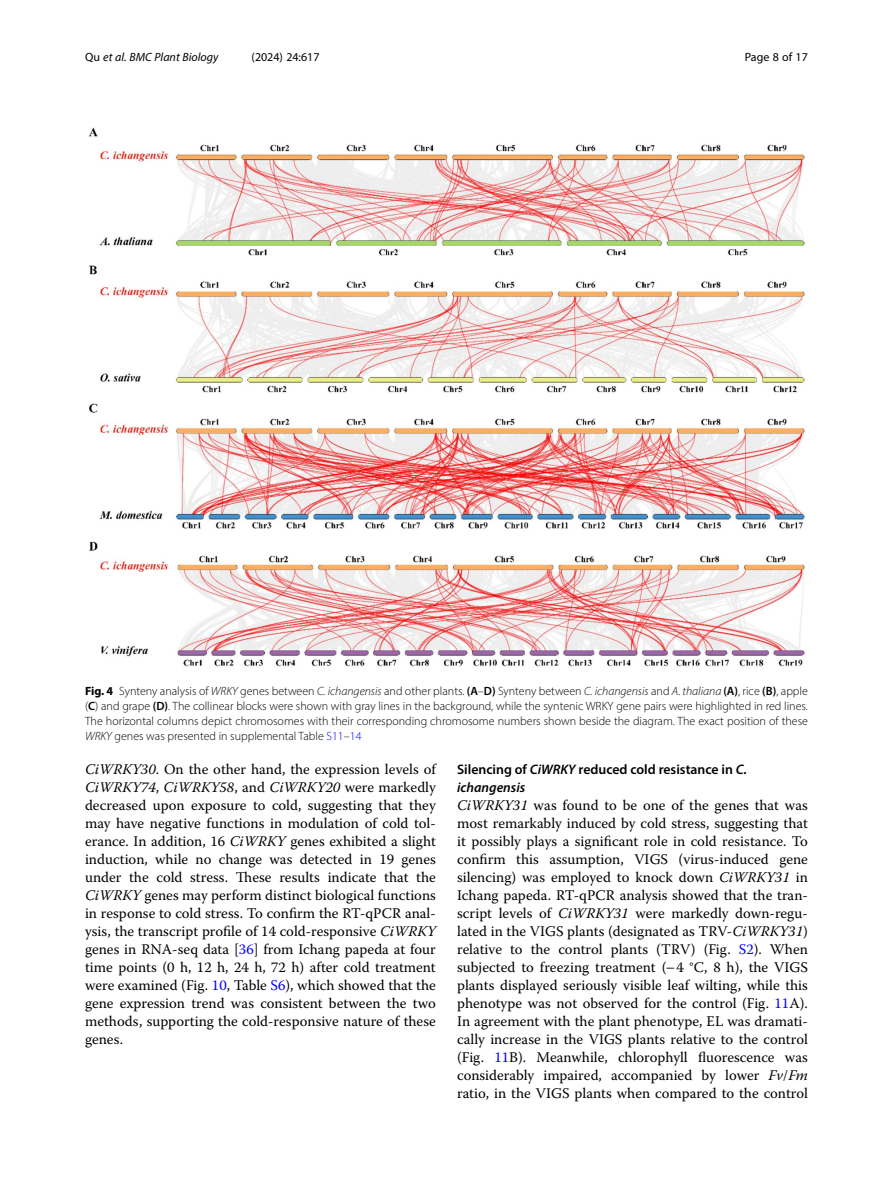
<style>
.page{position:relative;width:893px;height:1191px;background:#fff}
.page>*{position:absolute;margin:0;border:0;box-sizing:border-box;transform-origin:0 0}
.Body_Text{font:14.7px/18px "Warnock Pro";color:#000;text-align:justify}
.Head_2{font:600 13.8px/18px "Myriad Pro";color:#000}
.Figure_Caption{font:300 12px/15px "Myriad Pro";color:#000;text-align:justify}
.t1{font:italic 12px "Myriad Pro";color:#000}
.t2{font:12px "Myriad Pro";color:#000}
.s1{font-style:normal}
.s2{font-weight:700}
.s3{font-style:italic}
.s4{font-weight:600}
.s5{color:#00f}
</style>
<div class="page">
<img style="left:89px;top:127px;width:717px;height:540px">
<p class="t1" style="left:85px;top:50px;width:135px"><span class="s1">Qu</span> et al. BMC Plant Biology</p>
<p class="t2" style="left:252px;top:50px;width:70px">(2024) 24:617</p>
<p class="t2" style="left:745px;top:50px;width:65px">Page 8 of 17</p>
<p class="Figure_Caption" style="left:85px;top:683px;width:724px"><span class="s2">Fig. 4</span> Synteny analysis of <span class="s3">WRKY</span> genes between <span class="s3">C. ichangensis</span> and other plants. <span class="s4">(A</span>–<span class="s4">D)</span> Synteny between <span class="s3">C. ichangensis</span> and <span class="s3">A. thaliana</span> <span class="s4">(A)</span>, rice <span class="s4">(B)</span>, apple (<span class="s4">C</span>) and grape <span class="s4">(D)</span>. The collinear blocks were shown with gray lines in the background, while the syntenic WRKY gene pairs were highlighted in red lines.<br>The horizontal columns depict chromosomes with their corresponding chromosome numbers shown beside the diagram. The exact position of these <span class="s3">WRKY</span> genes was presented in supplemental Table <span class="s5">S11</span>–<span class="s5">14</span></p>
<p class="Body_Text" style="left:85px;top:760px;width:352px"><span class="s3">CiWRKY30</span>. On the other hand, the expression levels of <span class="s3">CiWRKY74</span>, <span class="s3">CiWRKY58</span>, and <span class="s3">CiWRKY20</span> were markedly decreased upon exposure to cold, suggesting that they may have negative functions in modulation of cold tol&shy;erance. In addition, 16 <span class="s3">CiWRKY</span> genes exhibited a slight induction, while no change was detected in 19 genes under the cold stress. These results indicate that the <span class="s3">CiWRKY</span> genes may perform distinct biological functions in response to cold stress. To confirm the RT-qPCR anal&shy;ysis, the transcript profile of 14 cold-responsive <span class="s3">CiWRKY </span>genes in RNA-seq data [<span class="s5">36</span>] from Ichang papeda at four time points (0 h, 12 h, 24 h, 72 h) after cold treatment were examined (Fig. <span class="s5">10</span>, Table <span class="s5">S6</span>), which showed that the gene expression trend was consistent between the two methods, supporting the cold-responsive nature of these genes.</p>
<p class="Head_2" style="left:457px;top:760px;width:291px">Silencing of <span class="s3">CiWRKY</span> reduced cold resistance in <span class="s3">C. ichangensis</span></p>
<p class="Body_Text" style="left:457px;top:796px;width:352px"><span class="s3">CiWRKY31</span> was found to be one of the genes that was most remarkably induced by cold stress, suggesting that it possibly plays a significant role in cold resistance. To confirm this assumption, VIGS (virus-induced gene silencing) was employed to knock down <span class="s3">CiWRKY31</span> in Ichang papeda. RT-qPCR analysis showed that the tran&shy;script levels of <span class="s3">CiWRKY31</span> were markedly down-regu&shy;lated in the VIGS plants (designated as TRV-<span class="s3">CiWRKY31</span>) relative to the control plants (TRV) (Fig. <span class="s5">S2</span>). When subjected to freezing treatment (−4 °C, 8 h), the VIGS plants displayed seriously visible leaf wilting, while this phenotype was not observed for the control (Fig. <span class="s5">11</span>A).<br>In agreement with the plant phenotype, EL was dramati&shy;cally increase in the VIGS plants relative to the control (Fig. <span class="s5">11</span>B). Meanwhile, chlorophyll fluorescence was considerably impaired, accompanied by lower <span class="s3">Fv</span>/<span class="s3">Fm </span>ratio, in the VIGS plants when compared to the control</p>
</div>
